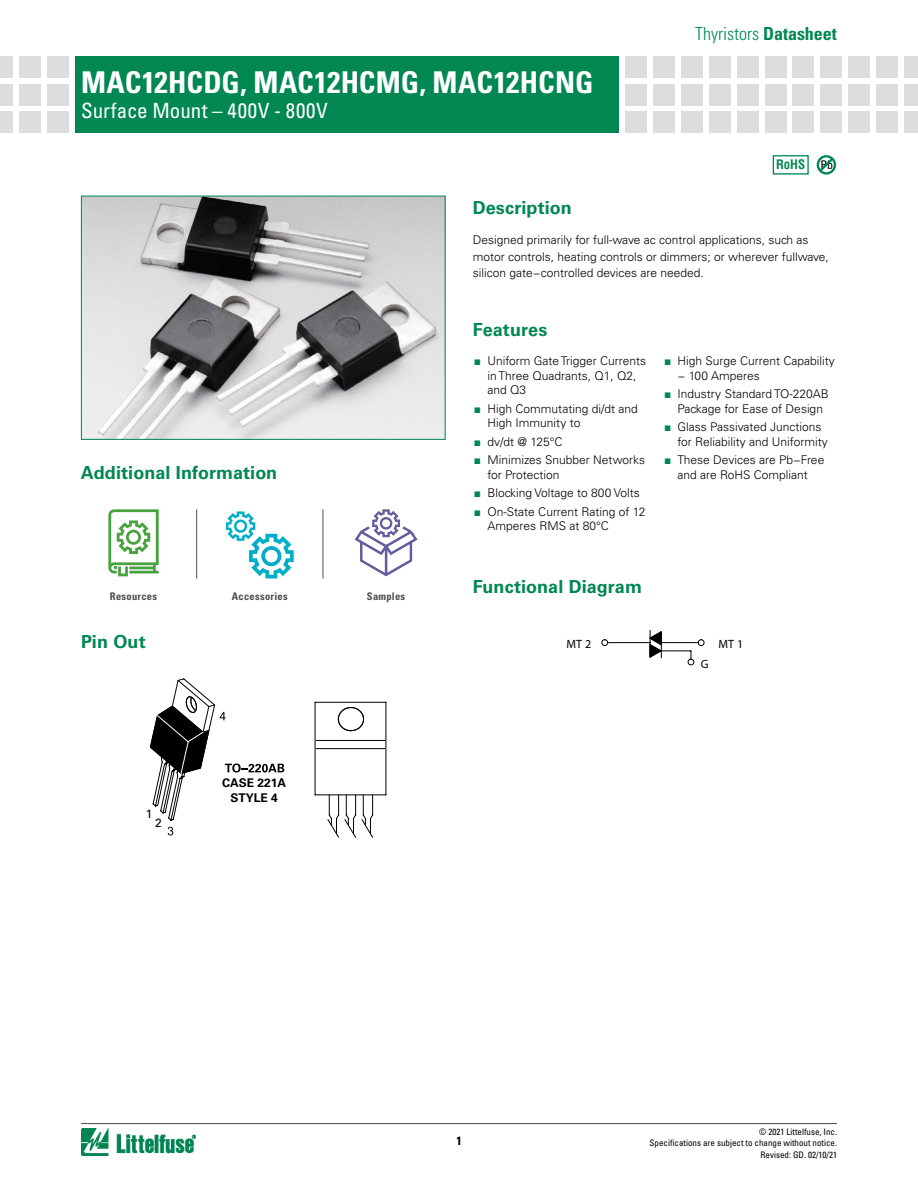
<style>
.page{position:relative;width:918px;height:1188px;background:#fff}
.page>*{position:absolute;margin:0;border:0;box-sizing:border-box;transform-origin:0 0}
.t1{font:700 condensed 30px "Univers LT Std";letter-spacing:.005em;color:#fff}
.t2{font:condensed 21px "Univers LT Std";letter-spacing:.015em;color:#fff}
.t3{font:700 18px "Univers LT Std";letter-spacing:.005em;color:#008752}
.t4{font:300 condensed 18px "Univers LT Std";color:#008752}
.t5{font:700 condensed 12.9px "Helvetica LT Std";color:#008752}
.t6{font:300 12px/14.4px "Univers LT Std";color:#000}
.t7{font:700 12px/14.9px "Univers LT Std";color:#000;text-align:center}
.t8{font:12px "Myriad Pro";color:#000}
.t9{font:condensed 12px "Univers LT Std";color:#000}
.t10{font:12px "Univers LT Std";color:#000}
.t11{font:700 condensed 12px "Univers LT Std";color:#000}
.t12{font:700 condensed 10.5px "Univers LT Std";letter-spacing:.025em;color:#4d4d4f}
.t13{font:condensed 9px/10.8px "Univers LT Std";color:#000;text-align:right}
.s1{font-weight:700}
.s2{font-family:"Arial";font-weight:400;color:#008752}
</style>
<div class="page">
<hr style="left:81px;top:1123px;width:756px;height:1px;background:#4d4d4f">
<img style="left:81px;top:1129px;width:115px;height:26px">
<div style="left:75px;top:56px;width:544px;height:77px;background:#008752"></div>
<div style="left:47px;top:56px;width:21px;height:21px;background:#dcddde"></div>
<div style="left:47px;top:84px;width:21px;height:21px;background:#dcddde"></div>
<div style="left:47px;top:112px;width:21px;height:21px;background:#dcddde"></div>
<div style="left:19px;top:56px;width:21px;height:21px;background:#dcddde"></div>
<div style="left:19px;top:84px;width:21px;height:21px;background:#dcddde"></div>
<div style="left:19px;top:112px;width:21px;height:21px;background:#dcddde"></div>
<div style="left:0;top:56px;width:13px;height:21px;background:#dcddde"></div>
<div style="left:0;top:84px;width:13px;height:21px;background:#dcddde"></div>
<div style="left:0;top:112px;width:13px;height:21px;background:#dcddde"></div>
<div style="left:626px;top:56px;width:21px;height:21px;background:#dcddde"></div>
<div style="left:626px;top:84px;width:21px;height:21px;background:#dcddde"></div>
<div style="left:626px;top:112px;width:21px;height:21px;background:#dcddde"></div>
<div style="left:654px;top:56px;width:21px;height:21px;background:#dcddde"></div>
<div style="left:654px;top:84px;width:21px;height:21px;background:#dcddde"></div>
<div style="left:654px;top:112px;width:21px;height:21px;background:#dcddde"></div>
<div style="left:681px;top:56px;width:22px;height:21px;background:#dcddde"></div>
<div style="left:681px;top:84px;width:22px;height:21px;background:#dcddde"></div>
<div style="left:681px;top:112px;width:22px;height:21px;background:#dcddde"></div>
<div style="left:709px;top:56px;width:22px;height:21px;background:#dcddde"></div>
<div style="left:709px;top:84px;width:22px;height:21px;background:#dcddde"></div>
<div style="left:709px;top:112px;width:22px;height:21px;background:#dcddde"></div>
<div style="left:737px;top:56px;width:21px;height:21px;background:#dcddde"></div>
<div style="left:737px;top:84px;width:21px;height:21px;background:#dcddde"></div>
<div style="left:737px;top:112px;width:21px;height:21px;background:#dcddde"></div>
<div style="left:765px;top:56px;width:21px;height:21px;background:#dcddde"></div>
<div style="left:765px;top:84px;width:21px;height:21px;background:#dcddde"></div>
<div style="left:765px;top:112px;width:21px;height:21px;background:#dcddde"></div>
<div style="left:793px;top:56px;width:21px;height:21px;background:#dcddde"></div>
<div style="left:793px;top:84px;width:21px;height:21px;background:#dcddde"></div>
<div style="left:793px;top:112px;width:21px;height:21px;background:#dcddde"></div>
<div style="left:821px;top:56px;width:21px;height:21px;background:#dcddde"></div>
<div style="left:821px;top:84px;width:21px;height:21px;background:#dcddde"></div>
<div style="left:821px;top:112px;width:21px;height:21px;background:#dcddde"></div>
<div style="left:848px;top:56px;width:22px;height:21px;background:#dcddde"></div>
<div style="left:848px;top:84px;width:22px;height:21px;background:#dcddde"></div>
<div style="left:848px;top:112px;width:22px;height:21px;background:#dcddde"></div>
<div style="left:876px;top:56px;width:22px;height:21px;background:#dcddde"></div>
<div style="left:876px;top:84px;width:22px;height:21px;background:#dcddde"></div>
<div style="left:876px;top:112px;width:22px;height:21px;background:#dcddde"></div>
<div style="left:904px;top:56px;width:14px;height:21px;background:#dcddde"></div>
<div style="left:904px;top:84px;width:14px;height:21px;background:#dcddde"></div>
<div style="left:904px;top:112px;width:14px;height:21px;background:#dcddde"></div>
<div style="left:817px;top:155px;width:19px;height:20px;border:2px solid #008752;border-radius:50%"></div>
<svg style="left:817px;top:155px;width:19px;height:19px"></svg>
<img style="left:83px;top:198px;width:361px;height:240px">
<div style="left:81px;top:196px;width:365px;height:244px;border:1px solid #008752"></div>
<svg style="left:602px;top:630px;width:102px;height:35px"></svg>
<svg style="left:168px;top:827px;width:5px;height:9px"></svg>
<svg style="left:150px;top:678px;width:134px;height:143px"></svg>
<hr style="left:386px;top:702px;width:1px;height:93px;background:#000">
<hr style="left:315px;top:702px;width:71px;height:1px;background:#000">
<hr style="left:315px;top:702px;width:1px;height:93px;background:#000">
<hr style="left:315px;top:795px;width:71px;height:1px;background:#000">
<svg style="left:316px;top:707px;width:69px;height:131px"></svg>
<hr style="left:196px;top:509px;width:1px;height:69px;background:#4d4d4f">
<hr style="left:323px;top:509px;width:1px;height:69px;background:#4d4d4f">
<svg style="left:108px;top:509px;width:51px;height:67px"></svg>
<svg style="left:226px;top:511px;width:68px;height:67px"></svg>
<svg style="left:355px;top:509px;width:63px;height:67px"></svg>
<div style="left:773px;top:155px;width:36px;height:20px;border:1px solid #008752"></div>
<h1 class="t1" style="left:81px;top:64px;width:514px">MAC12HCDG, MAC12HCMG, MAC12HCNG</h1>
<h2 class="t2" style="left:81px;top:97px;width:248px">Surface Mount – 400V - 800V</h2>
<h3 class="t3" style="left:473px;top:197px;width:101px">Description</h3>
<h3 class="t4" style="left:695px;top:23px;width:143px">Thyristors <span class="s1">Datasheet</span></h3>
<p class="t5" style="left:776px;top:156px;width:31px">RoHS</p>
<p class="t9" style="left:821px;top:157px;width:14px">Pb</p>
<p class="t6" style="left:473px;top:232px;width:358px;line-height:16.5px">Designed primarily for full-wave ac control applications, such as motor controls, heating controls or dimmers; or wherever fullwave, silicon gate−controlled devices are needed.</p>
<h3 class="t3" style="left:81px;top:462px;width:198px">Additional Information</h3>
<p class="t12" style="left:110px;top:590px;width:49px">Resources</p>
<p class="t12" style="left:232px;top:590px;width:57px">Accessories</p>
<p class="t12" style="left:367px;top:590px;width:40px">Samples</p>
<h3 class="t3" style="left:473px;top:319px;width:76px">Features</h3>
<p class="t6" style="left:487px;top:354px;width:160px;text-indent:-14px"><span class="s2">■</span> Uniform Gate Trigger Currents in Three Quadrants, Q1, Q2, and Q3</p>
<p class="t6" style="left:487px;top:401px;width:152px;text-indent:-14px"><span class="s2">■</span> High Commutating di/dt and<br>High Immunity to</p>
<p class="t6" style="left:474px;top:434px;width:90px"><span class="s2">■</span> dv/dt @ 125°C</p>
<p class="t6" style="left:487px;top:453px;width:159px;text-indent:-14px"><span class="s2">■</span> Minimizes Snubber Networks for Protection</p>
<p class="t6" style="left:474px;top:486px;width:167px"><span class="s2">■</span> Blocking Voltage to 800 Volts</p>
<p class="t6" style="left:487px;top:505px;width:160px;text-indent:-14px"><span class="s2">■</span> On-State Current Rating of 12<br>Amperes RMS at 80°C</p>
<h3 class="t3" style="left:473px;top:577px;width:171px">Functional Diagram</h3>
<h3 class="t3" style="left:81px;top:631px;width:66px">Pin Out</h3>
<p class="t8" style="left:566px;top:636px;width:26px">MT 2</p>
<p class="t6" style="left:678px;top:354px;width:159px;text-indent:-14px"><span class="s2">■</span> High Surge Current Capability − 100 Amperes</p>
<p class="t6" style="left:678px;top:387px;width:153px;text-indent:-14px"><span class="s2">■</span> Industry Standard TO-220AB<br>Package for Ease of Design</p>
<p class="t6" style="left:678px;top:420px;width:152px;text-indent:-14px"><span class="s2">■</span> Glass Passivated Junctions for Reliability and Uniformity</p>
<p class="t6" style="left:664px;top:453px;width:162px;text-align:center"><span class="s2">■</span> These Devices are Pb−Free and are RoHS Compliant</p>
<p class="t8" style="left:701px;top:656px;width:9px">G</p>
<p class="t8" style="left:719px;top:636px;width:26px">MT 1</p>
<p class="t10" style="left:146px;top:806px;width:8px">1</p>
<p class="t10" style="left:155px;top:816px;width:8px">2</p>
<p class="t7" style="left:222px;top:776px;width:65px">CASE 221A<br>STYLE 4</p>
<p class="t11" style="left:456px;top:1133px;width:7px">1</p>
<p class="t13" style="left:650px;top:1126px;width:189px">© 2021 Littelfuse, Inc.<br>Specifications are subject to change without notice.</p>
<p class="t13" style="left:761px;top:1149px;width:78px">Revised: GD. 02/10/21</p>
</div>
